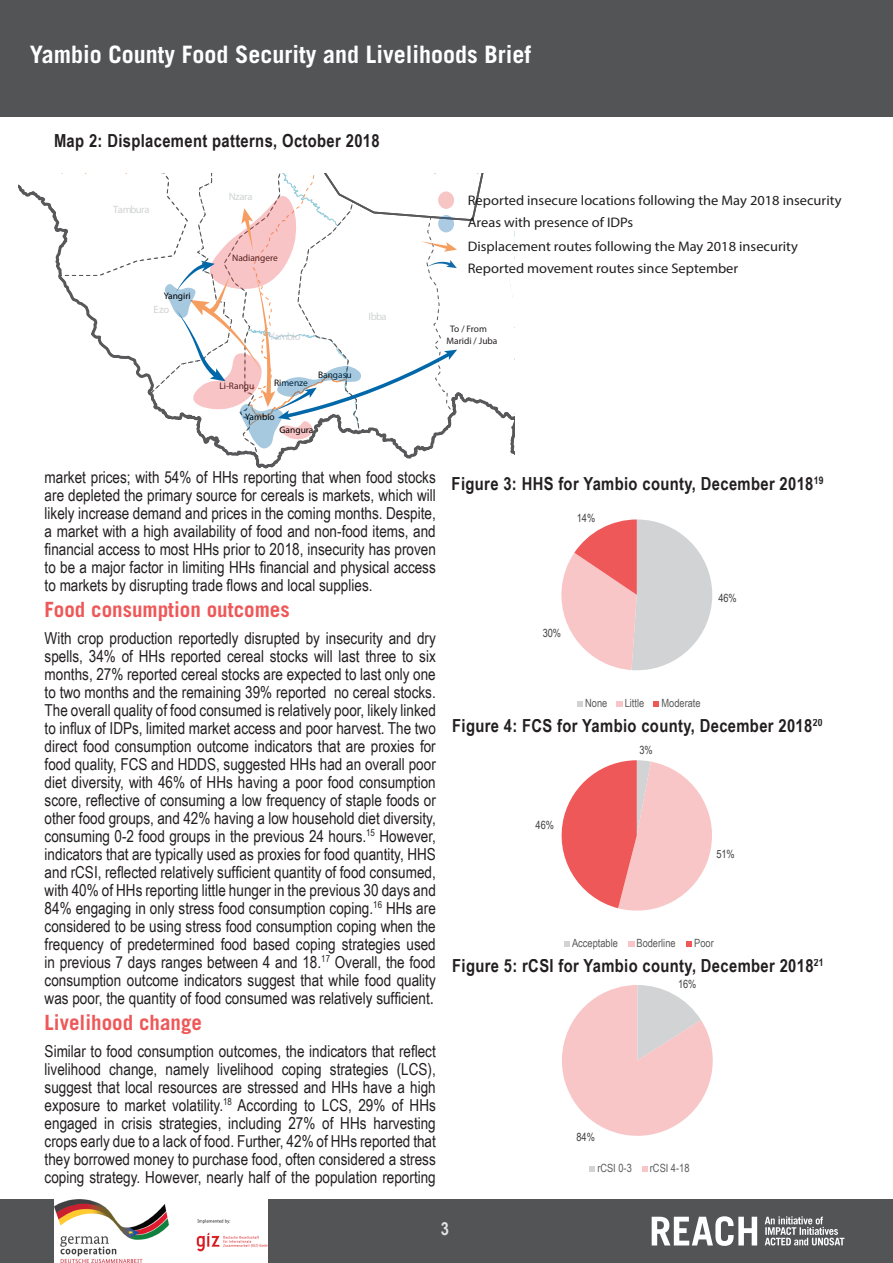
<style>
.page{position:relative;width:893px;height:1263px;background:#fff}
.page>*{position:absolute;margin:0;border:0;box-sizing:border-box;transform-origin:0 0}
.t1{font:700 24px "Trade Gothic LT Std";color:#fff}
.Main_text_column__11{font:700 21px "Trade Gothic LT Std";color:#ee5859}
.Paragraph_Style_1{font:700 18px "Arial Narrow";letter-spacing:.02em;color:#231f20}
.t2{font:700 18px "Arial Narrow";color:#e2e3e5}
.Main_text_column__11-2{font:16.5px/18px "Arial Narrow";color:#231f20;text-align:justify}
.t3{font:700 13.8px/21.9px "Arial Narrow";color:#211e1e;scale:1.04 1}
.t4{font:11.25px "Arial Narrow";color:#595959}
.t5{font:11.25px "Arial Narrow";color:#404040}
.t6{font:700 10.65px "Arial Narrow";letter-spacing:-.035em;color:#d1d3d4}
.t7{font:700 9.45px "Arial Narrow";color:#000}
.t8{font:9.45px/11.2px "Arial Narrow";color:#231f20}
.s1{font-size:18px}
</style>
<div class="page">
<div style="left:0;top:1199px;width:893px;height:64px;background:#525456"></div>
<div style="left:0;top:0;width:893px;height:117px;background:#525456"></div>
<svg style="left:765px;top:1216px;width:79px;height:29px"></svg>
<svg style="left:652px;top:1216px;width:105px;height:30px"></svg>
<img style="left:54px;top:1199px;width:213px;height:64px">
<svg style="left:561px;top:519px;width:151px;height:151px"></svg>
<svg style="left:577px;top:701px;width:6px;height:5px"></svg>
<svg style="left:616px;top:701px;width:6px;height:5px"></svg>
<svg style="left:653px;top:701px;width:6px;height:5px"></svg>
<svg style="left:561px;top:760px;width:151px;height:151px"></svg>
<svg style="left:564px;top:941px;width:5px;height:5px"></svg>
<svg style="left:628px;top:941px;width:6px;height:5px"></svg>
<svg style="left:686px;top:941px;width:6px;height:5px"></svg>
<svg style="left:562px;top:985px;width:151px;height:151px"></svg>
<svg style="left:589px;top:1166px;width:6px;height:6px"></svg>
<svg style="left:642px;top:1166px;width:5px;height:6px"></svg>
<svg style="left:18px;top:173px;width:496px;height:296px"></svg>
<svg style="left:438px;top:215px;width:16px;height:17px"></svg>
<h1 class="t1" style="left:30px;top:39px;width:503px">Yambio County Food Security and Livelihoods Brief</h1>
<p class="Paragraph_Style_1" style="left:54px;top:128px;width:327px">Map 2: Displacement patterns, October 2018</p>
<p class="t6" style="left:113px;top:203px;width:38px">Tambura</p>
<p class="t7" style="left:164px;top:290px;width:28px">Yangiri</p>
<p class="t6" style="left:153px;top:302px;width:17px">Ezo</p>
<p class="t6" style="left:229px;top:190px;width:25px">Nzara</p>
<p class="t7" style="left:232px;top:252px;width:47px">Nadiangere</p>
<p class="t6" style="left:269px;top:330px;width:33px">Yambio</p>
<p class="t7" style="left:219px;top:380px;width:36px">Li-Rangu</p>
<p class="t7" style="left:274px;top:377px;width:35px">Rimenze</p>
<p class="t7" style="left:245px;top:411px;width:31px">Yambio</p>
<p class="t7" style="left:318px;top:369px;width:35px">Bangasu</p>
<p class="t7" style="left:279px;top:424px;width:35px">Gangura</p>
<p class="t6" style="left:368px;top:310px;width:20px">Ibba</p>
<p class="t3" style="left:468px;top:189px;width:361px">Reported insecure locations following the May 2018 insecurity<br>Areas with presence of IDPs</p>
<p class="t3" style="left:468px;top:236px;width:319px;line-height:21.5px">Displacement routes following the May 2018 insecurity<br>Reported movement routes since September</p>
<p class="t8" style="left:447px;top:323px;width:52px;text-indent:4px">To / From<br>Maridi / Juba</p>
<p class="Main_text_column__11-2" style="left:45px;top:467px;width:393px">market prices; with 54% of HHs reporting that when food stocks are depleted the primary source for cereals is markets, which will likely increase demand and prices in the coming months. Despite, a market with a high availability of food and non-food items, and financial access to most HHs prior to 2018, insecurity has proven to be a major factor in limiting HHs financial and physical access to markets by disrupting trade flows and local supplies.</p>
<p class="Main_text_column__11" style="left:45px;top:597px;width:246px">Food consumption outcomes</p>
<p class="Main_text_column__11-2" style="left:45px;top:628px;width:393px">With crop production reportedly disrupted by insecurity and dry spells, 34% of HHs reported cereal stocks will last three to six months, 27% reported cereal stocks are expected to last only one to two months and the remaining 39% reported no cereal stocks.<br>The overall quality of food consumed is relatively poor, likely linked to influx of IDPs, limited market access and poor harvest. The two direct food consumption outcome indicators that are proxies for food quality, FCS and HDDS, suggested HHs had an overall poor diet diversity, with 46% of HHs having a poor food consumption score, reflective of consuming a low frequency of staple foods or other food groups, and 42% having a low household diet diversity, consuming 0-2 food groups in the previous 24 hours.<sup>15</sup> However, indicators that are typically used as proxies for food quantity, HHS and rCSI, reflected relatively sufficient quantity of food consumed, with 40% of HHs reporting little hunger in the previous 30 days and 84% engaging in only stress food consumption coping.<sup>16</sup> HHs are considered to be using stress food consumption coping when the frequency of predetermined food based coping strategies used in previous 7 days ranges between 4 and 18.<sup>17</sup> Overall, the food consumption outcome indicators suggest that while food quality was poor, the quantity of food consumed was relatively sufficient<span class="s1">.</span></p>
<p class="Main_text_column__11" style="left:45px;top:1010px;width:159px">Livelihood change</p>
<p class="Main_text_column__11-2" style="left:45px;top:1041px;width:393px">Similar to food consumption outcomes, the indicators that reflect livelihood change, namely livelihood coping strategies (LCS), suggest that local resources are stressed and HHs have a high exposure to market volatility.<sup>18</sup> According to LCS, 29% of HHs engaged in crisis strategies, including 27% of HHs harvesting crops early due to a lack of food. Further, 42% of HHs reported that they borrowed money to purchase food, often considered a stress coping strategy. However, nearly half of the population reporting</p>
<p class="Paragraph_Style_1" style="left:452px;top:470px;width:373px">Figure 3: HHS for Yambio county, December 2018<sup>19</sup></p>
<p class="t5" style="left:577px;top:509px;width:20px">14%</p>
<p class="t5" style="left:543px;top:625px;width:20px">30%</p>
<p class="t5" style="left:718px;top:589px;width:20px">46%</p>
<p class="t4" style="left:585px;top:695px;width:24px">None</p>
<p class="t4" style="left:625px;top:695px;width:21px">Little</p>
<p class="t4" style="left:662px;top:695px;width:41px">Moderate</p>
<p class="t5" style="left:639px;top:741px;width:15px">3%</p>
<p class="Paragraph_Style_1" style="left:452px;top:712px;width:372px">Figure 4: FCS for Yambio county, December 2018<sup>20</sup></p>
<p class="t5" style="left:536px;top:816px;width:20px">46%</p>
<p class="t5" style="left:716px;top:846px;width:20px">51%</p>
<p class="t4" style="left:572px;top:935px;width:47px">Acceptable</p>
<p class="t4" style="left:636px;top:935px;width:41px">Boderline</p>
<p class="t4" style="left:694px;top:935px;width:21px">Poor</p>
<p class="t5" style="left:678px;top:975px;width:20px">16%</p>
<p class="Paragraph_Style_1" style="left:452px;top:952px;width:373px">Figure 5: rCSI for Yambio county, December 2018<sup>21</sup></p>
<p class="t5" style="left:576px;top:1129px;width:20px">84%</p>
<p class="t4" style="left:597px;top:1160px;width:36px">rCSI 0-3</p>
<p class="t4" style="left:650px;top:1160px;width:41px">rCSI 4-18</p>
<p class="t2" style="left:441px;top:1215px;width:10px">3</p>
</div>
